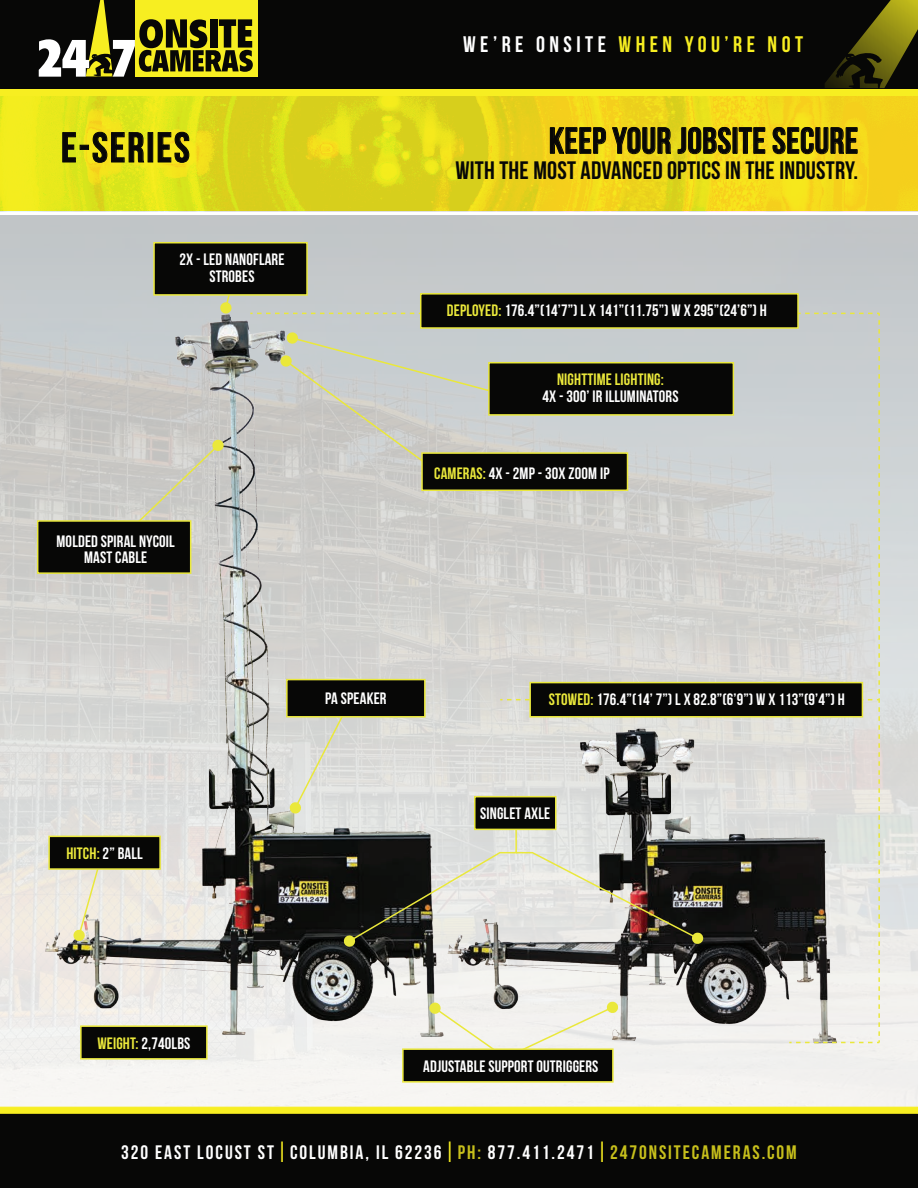
<style>
.page{position:relative;width:918px;height:1188px;background:#fff}
.page>*{position:absolute;margin:0;border:0;box-sizing:border-box;transform-origin:0 0}
.t1{font:700 42px "Bebas Neue";letter-spacing:.05em;color:#070706}
.t2{font:700 36.6px "Bebas Neue";letter-spacing:.01em;color:#070706}
.t3{font:700 25.2px "Bebas Neue";letter-spacing:.01em;color:#070706}
.t4{font:700 22.5px "Bebas Neue";letter-spacing:.2em;color:#f7ee21}
.t5{font:700 19.5px "Bebas Neue";letter-spacing:.1em;color:#fff}
.t6{font:700 16.5px/16.5px "Bebas Neue";letter-spacing:.01em;color:#fff;text-align:center}
.t7{font:700 16.5px "Bebas Neue";letter-spacing:.01em;color:#eae83b}
.s1{color:#fff}
.s2{color:#eae83b}
.s3{font-size:29.25px;color:#f7ee21}
.s4{color:rgb(247 238 33/.8)}
</style>
<div class="page">
<img style="left:0;top:96px;width:918px;height:100px">
<svg style="left:550px;top:127px;width:56px;height:27px;background:#b59e15"></svg>
<svg style="left:612px;top:127px;width:59px;height:27px;background:#b09d15"></svg>
<svg style="left:678px;top:127px;width:53px;height:27px"></svg>
<svg style="left:739px;top:127px;width:26px;height:27px"></svg>
<svg style="left:773px;top:127px;width:85px;height:27px;background:#b4a015"></svg>
<div style="left:0;top:0;width:918px;height:90px;background:#070706"></div>
<svg style="left:825px;top:0;width:93px;height:88px"></svg>
<div style="left:135px;top:0;width:123px;height:76px;background:#f7ee21"></div>
<svg style="left:39px;top:0;width:214px;height:77px"></svg>
<div style="left:0;top:1113px;width:918px;height:75px;background:#070706"></div>
<div style="left:0;top:90px;width:918px;height:6px;background:#f7ee21"></div>
<svg style="left:62px;top:132px;width:14px;height:31px"></svg>
<div style="left:80px;top:145px;width:9px;height:5px;border:1px solid #070706"></div>
<svg style="left:92px;top:132px;width:52px;height:31px;background:#bcb216"></svg>
<svg style="left:157px;top:132px;width:33px;height:31px"></svg>
<img style="left:0;top:196px;width:918px;height:918px">
<div style="left:420px;top:293px;width:379px;height:36px;background:#070706;border:2px solid #eae83b"></div>
<svg style="left:129px;top:439px;width:95px;height:93px;background:#cccbc3"></svg>
<svg style="left:73px;top:870px;width:27px;height:72px;background:#e2ddc5"></svg>
<div style="left:37px;top:520px;width:154px;height:54px;background:#070706;border:2px solid #eae83b"></div>
<svg style="left:220px;top:296px;width:12px;height:18px"></svg>
<div style="left:153px;top:242px;width:155px;height:54px;background:#070706;border:2px solid #eae83b"></div>
<div style="left:48px;top:836px;width:113px;height:34px;background:#070706;border:2px solid #eae83b"></div>
<div style="left:80px;top:1025px;width:128px;height:35px;background:#070706;border:2px solid #eae83b"></div>
<div style="left:402px;top:1048px;width:212px;height:35px;background:#070706;border:2px solid #eae83b"></div>
<svg style="left:250px;top:313px;width:630px;height:747px;background:#b0b0ac"></svg>
<div style="left:488px;top:362px;width:246px;height:54px;background:#070706;border:2px solid #eae83b"></div>
<h1 class="t1" style="left:61px;top:124px;width:130px">E-SERIES</h1>
<p class="t6" style="left:180px;top:251px;width:106px">2X - LED NANOFLARE<br>STROBES</p>
<p class="t6" style="left:57px;top:532px;width:120px">MOLDED SPIRAL NYCOIL<br>MAST CABLE</p>
<h3 class="t4" style="left:463px;top:32px;width:342px"><span class="s1">WE’RE ONSITE</span> WHEN YOU’RE NOT</h3>
<h2 class="t2" style="left:549px;top:121px;width:311px">KEEP YOUR JOBSITE SECURE</h2>
<h3 class="t3" style="left:455px;top:157px;width:404px">WITH THE MOST ADVANCED OPTICS IN THE INDUSTRY.</h3>
<p class="t6" style="left:447px;top:302px;width:321px"><span class="s2">DEPLOYED:</span> 176.4”(14’7”) L X 141”(11.75”) W X 295”(24’6”) H</p>
<p class="t7" style="left:557px;top:371px;width:108px">NIGHTTIME LIGHTING:</p>
<p class="t6" style="left:542px;top:388px;width:138px">4X - 300’ IR ILLUMINATORS</p>
<p class="t6" style="left:434px;top:465px;width:177px"><span class="s2">CAMERAS:</span> 4X - 2MP - 30X ZOOM IP</p>
<p class="t7" style="left:66px;top:844px;width:78px">HITCH: <span class="s1">2” BALL</span></p>
<p class="t6" style="left:325px;top:690px;width:63px">PA SPEAKER</p>
<p class="t6" style="left:549px;top:691px;width:297px"><span class="s2">STOWED:</span> 176.4”(14’ 7”) L X 82.8”(6’9”) W X 113”(9’4”) H</p>
<p class="t6" style="left:480px;top:805px;width:72px">SINGLET AXLE</p>
<p class="t6" style="left:97px;top:1035px;width:95px"><span class="s2">WEIGHT:</span> 2,740LBS</p>
<p class="t6" style="left:423px;top:1058px;width:177px">ADJUSTABLE SUPPORT OUTRIGGERS</p>
<p class="t5" style="left:121px;top:1142px;width:677px">320 EAST LOCUST ST <span class="s3">I</span> COLUMBIA, IL 62236 <span class="s3">I</span> <span class="s4">PH:</span> 877.411.2471 <span class="s3">I</span> <span class="s4">247ONSITECAMERAS.COM</span></p>
</div>
